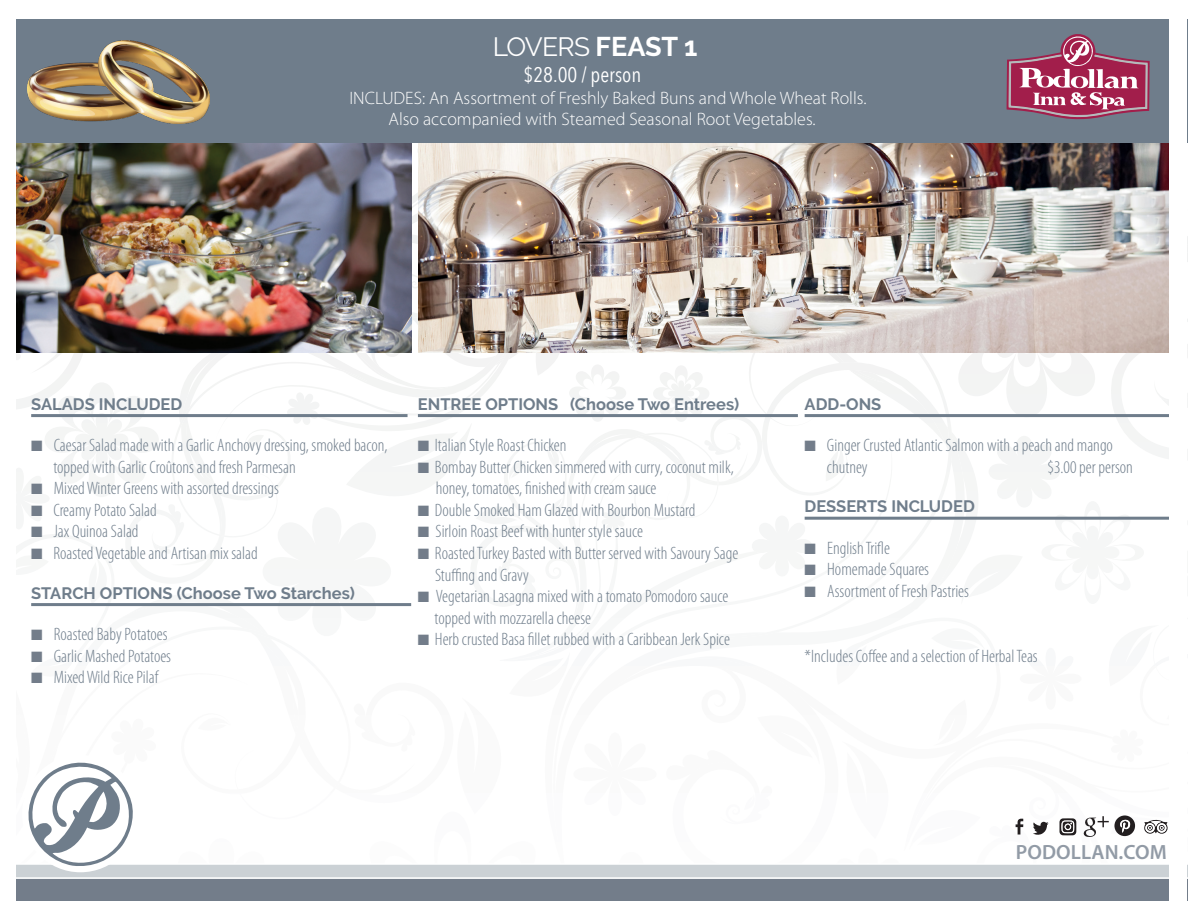
<style>
.page{position:relative;width:1188px;height:918px;background:#fff}
.page>*{position:absolute;margin:0;border:0;box-sizing:border-box;transform-origin:0 0}
.t1{font:26.4px "Raleway";letter-spacing:-.025em;color:#fff}
.t2{font:21px "Avenir Next Condensed";color:#fff}
.t3{font:600 20.7px "Myriad Pro";letter-spacing:.005em;color:#929ba6}
.t4{font:300 condensed 18px/21.6px "Myriad Pro";color:#6f7d8b}
.t5{font:300 18px "Myriad Pro";color:#fff}
.t6{font:700 16.5px "Raleway";color:#6f7d8b}
.s1{font-weight:700;font-size:27px}
.s2{color:#737d8a}
</style>
<div class="page">
<div style="left:0;top:876px;width:1188px;height:31px;background:#737d8a"></div>
<img style="left:16px;top:19px;width:1172px;height:860px">
<div style="left:0;top:0;width:16px;height:918px;background:#fff"></div>
<div style="left:1169px;top:0;width:17px;height:918px;background:#fff"></div>
<div style="left:0;top:901px;width:1188px;height:17px;background:#fff"></div>
<p class="t1" style="left:493px;top:31px;width:206px">LOVERS <span class="s1">FEAST 1</span></p>
<p class="t2" style="left:524px;top:57px;width:119px">$28.00 / person</p>
<p class="t5" style="left:350px;top:87px;width:519px">INCLUDES: An Assortment of Freshly Baked Buns and Whole Wheat Rolls.</p>
<p class="t5" style="left:389px;top:108px;width:429px">Also accompanied with Steamed Seasonal Root Vegetables.</p>
<p class="t6" style="left:31px;top:394px;width:153px">SALADS INCLUDED</p>
<p class="t4" style="left:54px;top:435px;width:336px;text-indent:-22px"><span class="s2">■</span> Caesar Salad made with a Garlic Anchovy dressing, smoked bacon, topped with Garlic Croûtons and fresh Parmesan</p>
<p class="t4" style="left:31px;top:478px;width:249px"><span class="s2">■</span> Mixed Winter Greens with assorted dressings</p>
<p class="t4" style="left:31px;top:499px;width:127px"><span class="s2">■</span> Creamy Potato Salad</p>
<p class="t4" style="left:31px;top:521px;width:109px"><span class="s2">■</span> Jax Quinoa Salad</p>
<p class="t4" style="left:31px;top:543px;width:228px"><span class="s2">■</span> Roasted Vegetable and Artisan mix salad</p>
<p class="t6" style="left:31px;top:583px;width:325px">STARCH OPTIONS (Choose Two Starches)</p>
<p class="t4" style="left:31px;top:624px;width:138px"><span class="s2">■</span> Roasted Baby Potatoes</p>
<p class="t4" style="left:31px;top:645px;width:141px"><span class="s2">■</span> Garlic Mashed Potatoes</p>
<p class="t4" style="left:31px;top:667px;width:129px"><span class="s2">■</span> Mixed Wild Rice Pilaf</p>
<p class="t6" style="left:418px;top:394px;width:323px">ENTREE OPTIONS (Choose Two Entrees)</p>
<p class="t4" style="left:418px;top:435px;width:150px"><span class="s2">■</span> Italian Style Roast Chicken</p>
<p class="t4" style="left:436px;top:456px;width:300px;text-indent:-18px"><span class="s2">■</span> Bombay Butter Chicken simmered with curry, coconut milk, honey, tomatoes, finished with cream sauce</p>
<p class="t4" style="left:418px;top:499px;width:279px"><span class="s2">■</span> Double Smoked Ham Glazed with Bourbon Mustard</p>
<p class="t4" style="left:418px;top:521px;width:227px"><span class="s2">■</span> Sirloin Roast Beef with hunter style sauce</p>
<p class="t4" style="left:435px;top:543px;width:305px;text-indent:-17px"><span class="s2">■</span> Roasted Turkey Basted with Butter served with Savoury Sage<br>Stuffing and Gravy</p>
<p class="t4" style="left:435px;top:586px;width:295px;text-indent:-17px"><span class="s2">■</span> Vegetarian Lasagna mixed with a tomato Pomodoro sauce topped with mozzarella cheese</p>
<p class="t4" style="left:418px;top:629px;width:313px"><span class="s2">■</span> Herb crusted Basa fillet rubbed with a Caribbean Jerk Spice</p>
<p class="t6" style="left:805px;top:394px;width:78px">ADD-ONS</p>
<p class="t4" style="left:827px;top:435px;width:288px;text-indent:-22px"><span class="s2">■</span> Ginger Crusted Atlantic Salmon with a peach and mango chutney</p>
<p class="t4" style="left:1048px;top:456px;width:87px">$3.00 per person</p>
<p class="t6" style="left:805px;top:497px;width:172px">DESSERTS INCLUDED</p>
<p class="t4" style="left:805px;top:537px;width:87px"><span class="s2">■</span> English Trifle</p>
<p class="t4" style="left:805px;top:559px;width:126px"><span class="s2">■</span> Homemade Squares</p>
<p class="t4" style="left:805px;top:580px;width:166px"><span class="s2">■</span> Assortment of Fresh Pastries</p>
<p class="t4" style="left:805px;top:645px;width:235px">*Includes Coffee and a selection of Herbal Teas</p>
<p class="t3" style="left:1016px;top:839px;width:152px">PODOLLAN.COM</p>
</div>
